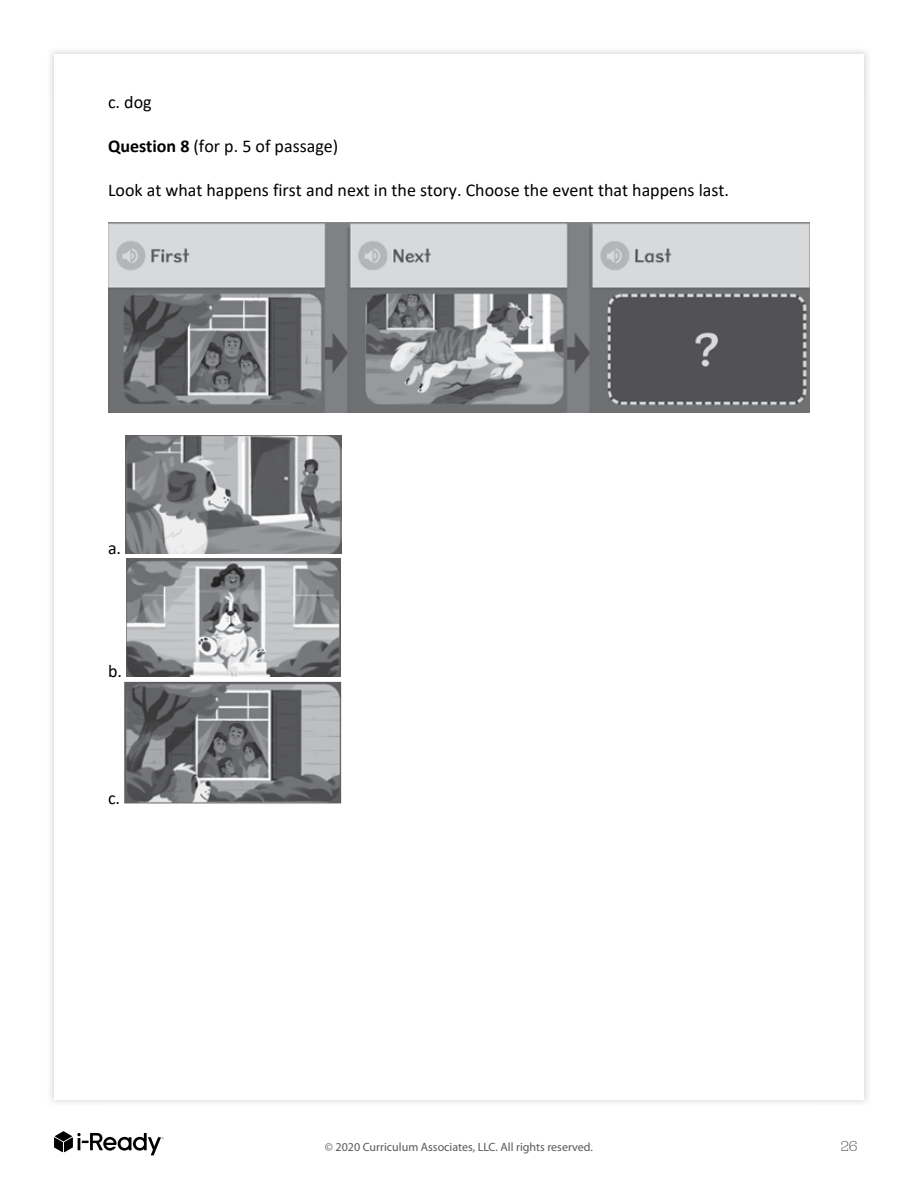
<style>
.page{position:relative;width:918px;height:1188px;background:#fff}
.page>*{position:absolute;margin:0;border:0;box-sizing:border-box;transform-origin:0 0}
.t1{font:18px "Calibri";color:#000}
.t2{font:300 15px "Jubilat";color:#58595b}
.t3{font:12px "Myriad Pro";color:#58595b}
.s1{font-weight:700}
</style>
<div class="page">
<svg style="left:54px;top:1131px;width:110px;height:24px"></svg>
<img style="left:108px;top:223px;width:702px;height:190px">
<img style="left:125px;top:435px;width:216px;height:119px">
<img style="left:126px;top:558px;width:215px;height:119px">
<img style="left:124px;top:682px;width:217px;height:121px">
<p class="t1" style="left:108px;top:90px;width:45px">c. dog</p>
<p class="t1" style="left:108px;top:133px;width:232px"><span class="s1">Question 8</span> (for p. 5 of passage)</p>
<p class="t1" style="left:108px;top:177px;width:623px">Look at what happens first and next in the story. Choose the event that happens last.</p>
<p class="t1" style="left:108px;top:535px;width:15px">a.</p>
<p class="t1" style="left:108px;top:659px;width:15px">b.</p>
<p class="t1" style="left:108px;top:785px;width:14px">c.</p>
<p class="t3" style="left:325px;top:1140px;width:270px">© 2020 Curriculum Associates, LLC. All rights reserved.</p>
<p class="t2" style="left:841px;top:1136px;width:18px">26</p>
</div>
